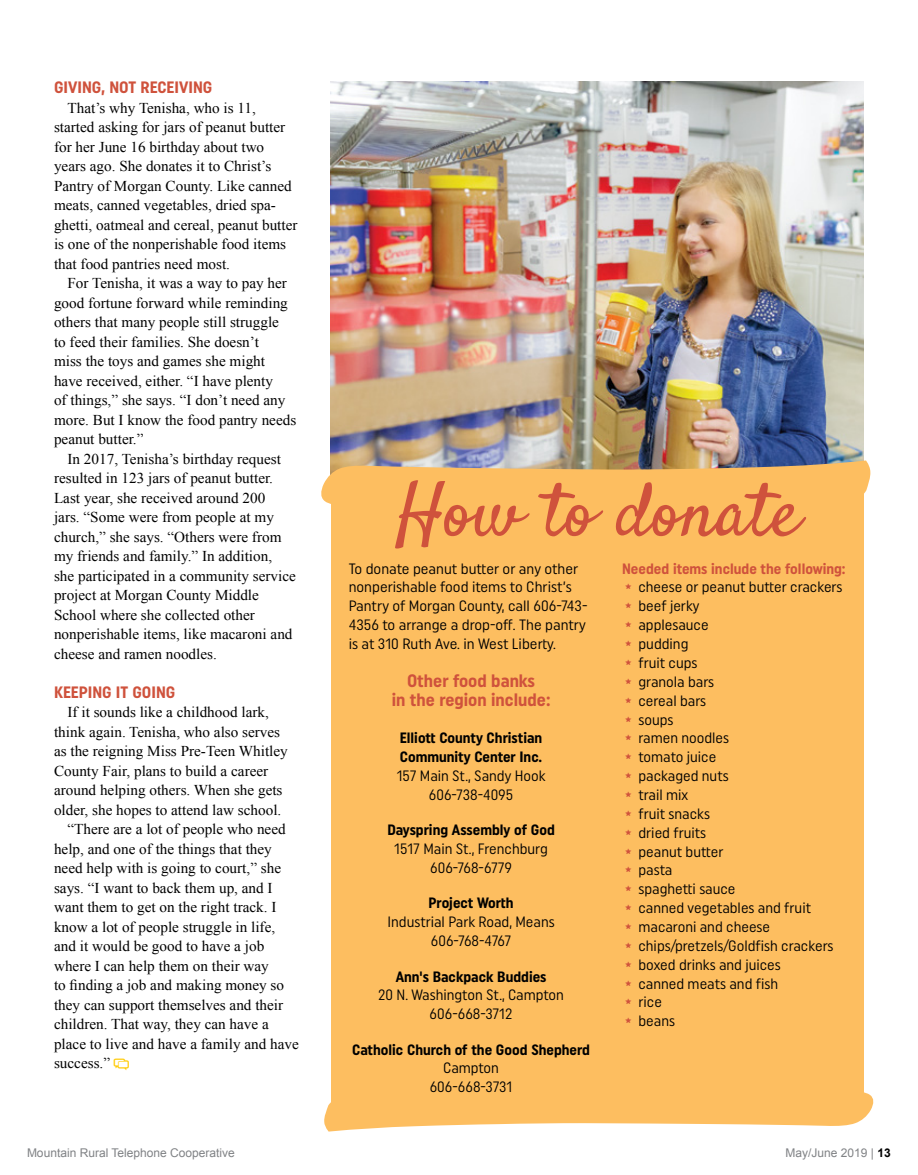
<style>
.page{position:relative;width:918px;height:1175px;background:#fff}
.page>*{position:absolute;margin:0;border:0;box-sizing:border-box;transform-origin:0 0}
.t1{font:75px "Satisfy";color:#cf523c}
.t2{font:700 18px/18.9px "Uniform Condensed";color:#cf523c;text-align:center}
.t3{font:700 16.5px "Uniform Condensed";color:#cf523c}
.t4{font:15px/19.5px "Times New Roman";color:#000}
.t5{font:15px/18.9px "Uniform Condensed";color:#000;text-align:center}
.t6{font:700 15px/18.9px "Uniform Condensed";color:#000}
.t7{font:12px "Arial";color:#808285}
.s1{font-weight:700;color:#cf523c}
.s2{font-family:"Veneer Extras";color:#cf523c}
.s3{font-weight:700;color:#000}
</style>
<div class="page">
<div style="left:332px;top:417px;width:532px;height:698px;background:#fdbe60"></div>
<img style="left:330px;top:81px;width:534px;height:378px">
<svg style="left:322px;top:459px;width:549px;height:58px"></svg>
<svg style="left:324px;top:1081px;width:549px;height:51px"></svg>
<p class="t3" style="left:54px;top:77px;width:160px">GIVING, NOT RECEIVING</p>
<p class="t4" style="left:54px;top:98px;width:245px;text-indent:14px">That’s why Tenisha, who is 11, started asking for jars of peanut butter for her June 16 birthday about two years ago. She donates it to Christ’s Pantry of Morgan County. Like canned meats, canned vegetables, dried spa&shy;ghetti, oatmeal and cereal, peanut butter is one of the nonperishable food items that food pantries need most.</p>
<p class="t4" style="left:54px;top:273px;width:244px;text-indent:13px">For Tenisha, it was a way to pay her good fortune forward while reminding others that many people still struggle<br>to feed their families. She doesn’t<br>miss the toys and games she might have received, either. “I have plenty<br>of things,” she says. “I don’t need any more. But I know the food pantry needs peanut butter.”</p>
<p class="t4" style="left:54px;top:449px;width:243px;text-indent:13px">In 2017, Tenisha’s birthday request resulted in 123 jars of peanut butter.<br>Last year, she received around 200<br>jars. “Some were from people at my church,” she says. “Others were from my friends and family.” In addition, she participated in a community service project at Morgan County Middle School where she collected other nonperishable items, like macaroni and cheese and ramen noodles.</p>
<p class="t3" style="left:54px;top:682px;width:123px">KEEPING IT GOING</p>
<p class="t4" style="left:68px;top:702px;width:203px">If it sounds like a childhood lark,</p>
<p class="t4" style="left:54px;top:722px;width:228px">think again. Tenisha, who also serves</p>
<p class="t4" style="left:54px;top:741px;width:235px">as the reigning Miss Pre-Teen Whitley</p>
<p class="t4" style="left:54px;top:761px;width:216px">County Fair, plans to build a career</p>
<p class="t4" style="left:54px;top:780px;width:230px">around helping others. When she gets</p>
<p class="t4" style="left:54px;top:800px;width:229px">older, she hopes to attend law school.</p>
<p class="t4" style="left:68px;top:819px;width:220px">“There are a lot of people who need</p>
<p class="t4" style="left:54px;top:839px;width:219px">help, and one of the things that they</p>
<p class="t4" style="left:54px;top:858px;width:229px">need help with is going to court,” she</p>
<p class="t4" style="left:54px;top:878px;width:220px">says. “I want to back them up, and I</p>
<p class="t4" style="left:54px;top:897px;width:224px">want them to get on the right track. I</p>
<p class="t4" style="left:54px;top:917px;width:223px">know a lot of people struggle in life,</p>
<p class="t4" style="left:54px;top:936px;width:212px">and it would be good to have a job</p>
<p class="t4" style="left:54px;top:956px;width:216px">where I can help them on their way</p>
<p class="t4" style="left:54px;top:975px;width:232px">to finding a job and making money so</p>
<p class="t4" style="left:54px;top:995px;width:231px">they can support themselves and their</p>
<p class="t4" style="left:54px;top:1014px;width:216px">children. That way, they can have a</p>
<p class="t4" style="left:54px;top:1033px;width:246px">place to live and have a family and have</p>
<p class="t4" style="left:54px;top:1053px;width:58px">success.”</p>
<h1 class="t1" style="left:396px;top:464px;width:406px">How to donate</h1>
<p class="t5" style="left:349px;top:558px;width:240px;text-align:left">To donate peanut butter or any other nonperishable food items to Christ’s Pantry of Morgan County, call 606-743- 4356 to arrange a drop-off. The pantry is at 310 Ruth Ave. in West Liberty.</p>
<p class="t2" style="left:392px;top:670px;width:160px">Other food banks<br>in the region include:</p>
<p class="t6" style="left:400px;top:728px;width:144px">Elliott County Christian<br>Community Center Inc.</p>
<p class="t5" style="left:397px;top:766px;width:150px">157 Main St., Sandy Hook<br>606-738-4095</p>
<p class="t6" style="left:387px;top:820px;width:169px">Dayspring Assembly of God</p>
<p class="t5" style="left:394px;top:839px;width:155px">1517 Main St., Frenchburg<br>606-768-6779</p>
<p class="t6" style="left:429px;top:893px;width:87px">Project Worth</p>
<p class="t5" style="left:387px;top:912px;width:169px">Industrial Park Road, Means<br>606-768-4767</p>
<p class="t6" style="left:396px;top:966px;width:152px">Ann's Backpack Buddies</p>
<p class="t5" style="left:378px;top:985px;width:187px">20 N. Washington St., Campton<br>606-668-3712</p>
<p class="t6" style="left:352px;top:1039px;width:239px">Catholic Church of the Good Shepherd</p>
<p class="t5" style="left:430px;top:1058px;width:84px">Campton<br>606-668-3731</p>
<p class="t5" style="left:622px;top:558px;width:225px;text-align:left"><span class="s1">Needed items include the following: </span><span class="s2">z</span> cheese or peanut butter crackers <span class="s2">z</span> beef jerky<br><span class="s2">z</span> applesauce<br><span class="s2">z</span> pudding<br><span class="s2">z</span> fruit cups<br><span class="s2">z</span> granola bars<br><span class="s2">z</span> cereal bars<br><span class="s2">z</span> soups<br><span class="s2">z</span> ramen noodles<br><span class="s2">z</span> tomato juice<br><span class="s2">z</span> packaged nuts<br><span class="s2">z</span> trail mix<br><span class="s2">z</span> fruit snacks<br><span class="s2">z</span> dried fruits<br><span class="s2">z</span> peanut butter<br><span class="s2">z</span> pasta<br><span class="s2">z</span> spaghetti sauce<br><span class="s2">z</span> canned vegetables and fruit<br><span class="s2">z</span> macaroni and cheese<br><span class="s2">z</span> chips/pretzels/Goldfish crackers<br><span class="s2">z</span> boxed drinks and juices<br><span class="s2">z</span> canned meats and fish<br><span class="s2">z</span> rice<br><span class="s2">z</span> beans</p>
<p class="t7" style="left:27px;top:1144px;width:209px">Mountain Rural Telephone Cooperative</p>
<p class="t7" style="left:786px;top:1144px;width:107px">May/June 2019 | <span class="s3">13</span></p>
</div>
